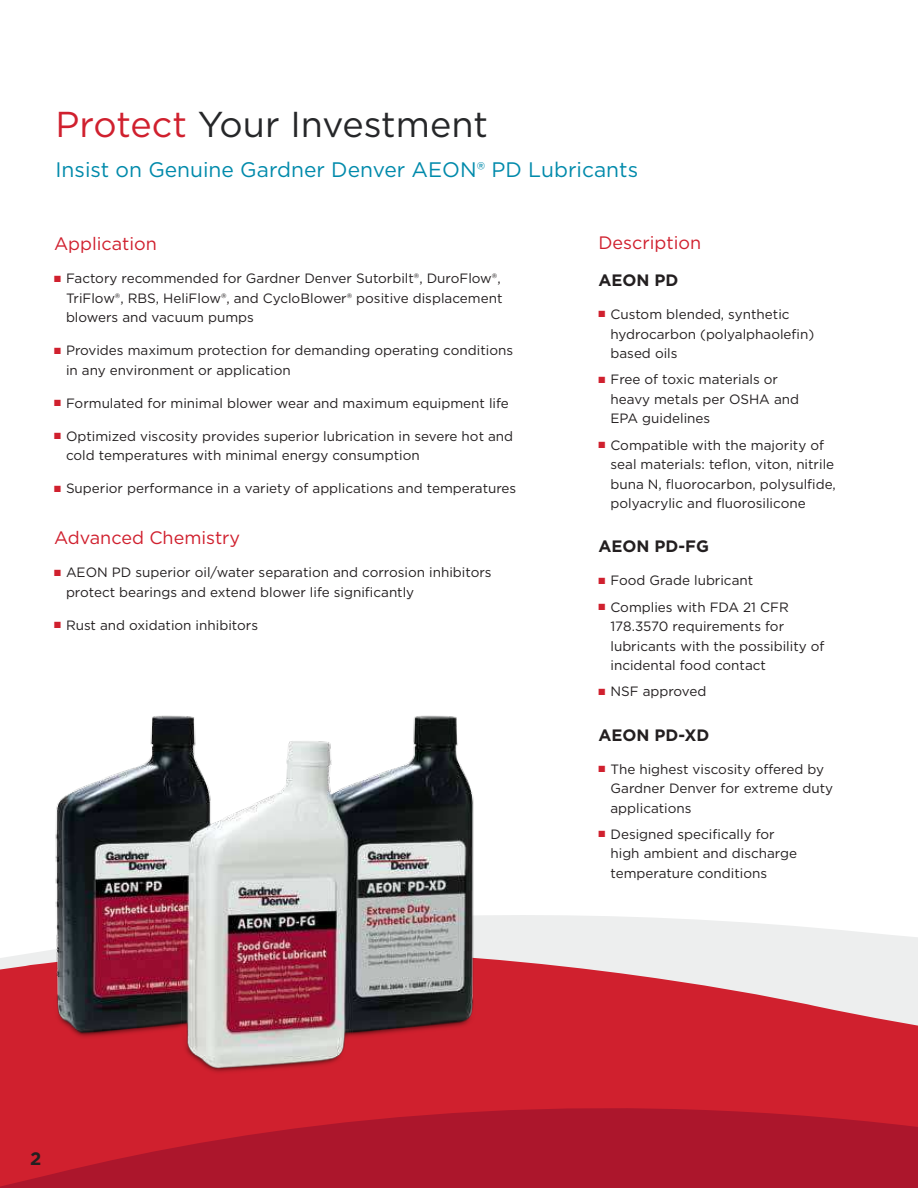
<style>
.page{position:relative;width:918px;height:1188px;background:#fff}
.page>*{position:absolute;margin:0;border:0;box-sizing:border-box;transform-origin:0 0}
.t1{font:36px "Gotham";color:#262729}
.t2{font:21px "Gotham";color:#008aab}
.t3{font:18px "Gotham";color:#d0202e}
.t4{font:700 18px "Gotham";color:#231f20}
.t5{font:700 16.5px "Gotham";color:#231f20}
.t6{font:13.5px/19.5px "Gotham";color:#231f20}
.s1{color:#d0202e}
</style>
<div class="page">
<svg style="left:510px;top:915px;width:408px;height:33px;fill:#edeeee"></svg>
<svg style="left:0;top:948px;width:918px;height:103px;background:#db6f78"></svg>
<svg style="left:0;top:1051px;width:918px;height:137px;background:#bd1a2c"></svg>
<img style="left:34px;top:715px;width:476px;height:366px">
<h1 class="t1" style="left:56px;top:108px;width:434px"><span class="s1">Protect</span> Your Investment</h1>
<h2 class="t2" style="left:56px;top:161px;width:584px">Insist on Genuine Gardner Denver AEON® PD Lubricants</h2>
<h3 class="t3" style="left:54px;top:236px;width:104px">Application</h3>
<p class="t6" style="left:66px;top:270px;width:438px;text-indent:-12px"><span class="s1">■</span> Factory recommended for Gardner Denver Sutorbilt®, DuroFlow®,<br>TriFlow®, RBS, HeliFlow®, and CycloBlower® positive displacement blowers and vacuum pumps</p>
<p class="t6" style="left:66px;top:342px;width:449px;text-indent:-12px"><span class="s1">■</span> Provides maximum protection for demanding operating conditions in any environment or application</p>
<p class="t6" style="left:54px;top:394px;width:456px"><span class="s1">■</span> Formulated for minimal blower wear and maximum equipment life</p>
<p class="t6" style="left:66px;top:427px;width:449px;text-indent:-12px"><span class="s1">■</span> Optimized viscosity provides superior lubrication in severe hot and cold temperatures with minimal energy consumption</p>
<p class="t6" style="left:54px;top:480px;width:464px"><span class="s1">■</span> Superior performance in a variety of applications and temperatures</p>
<h3 class="t3" style="left:54px;top:530px;width:188px">Advanced Chemistry</h3>
<p class="t6" style="left:66px;top:564px;width:427px;text-indent:-12px"><span class="s1">■</span> AEON PD superior oil/water separation and corrosion inhibitors protect bearings and extend blower life significantly</p>
<p class="t6" style="left:54px;top:616px;width:206px"><span class="s1">■</span> Rust and oxidation inhibitors</p>
<h3 class="t3" style="left:598px;top:234px;width:104px">Description</h3>
<p class="t5" style="left:598px;top:273px;width:82px">AEON PD</p>
<p class="t6" style="left:610px;top:305px;width:205px;text-indent:-12px"><span class="s1">■</span> Custom blended, synthetic hydrocarbon (polyalphaolefin) based oils</p>
<p class="t6" style="left:610px;top:371px;width:190px;text-indent:-12px"><span class="s1">■</span> Free of toxic materials or heavy metals per OSHA and<br>EPA guidelines</p>
<p class="t6" style="left:610px;top:436px;width:227px;text-indent:-12px"><span class="s1">■</span> Compatible with the majority of seal materials: teflon, viton, nitrile buna N, fluorocarbon, polysulfide, polyacrylic and fluorosilicone</p>
<p class="t5" style="left:598px;top:539px;width:112px">AEON PD-FG</p>
<p class="t6" style="left:599px;top:572px;width:156px"><span class="s1">■</span> Food Grade lubricant</p>
<p class="t6" style="left:610px;top:598px;width:216px;text-indent:-12px"><span class="s1">■</span> Complies with FDA 21 CFR<br>178.3570 requirements for lubricants with the possibility of incidental food contact</p>
<p class="t6" style="left:599px;top:683px;width:109px"><span class="s1">■</span> NSF approved</p>
<p class="t5" style="left:598px;top:727px;width:112px">AEON PD-XD</p>
<p class="t6" style="left:610px;top:760px;width:224px;text-indent:-12px"><span class="s1">■</span> The highest viscosity offered by<br>Gardner Denver for extreme duty applications</p>
<p class="t6" style="left:610px;top:825px;width:188px;text-indent:-12px"><span class="s1">■</span> Designed specifically for high ambient and discharge temperature conditions</p>
<h3 class="t4" style="left:30px;top:1151px;width:13px">2</h3>
</div>
